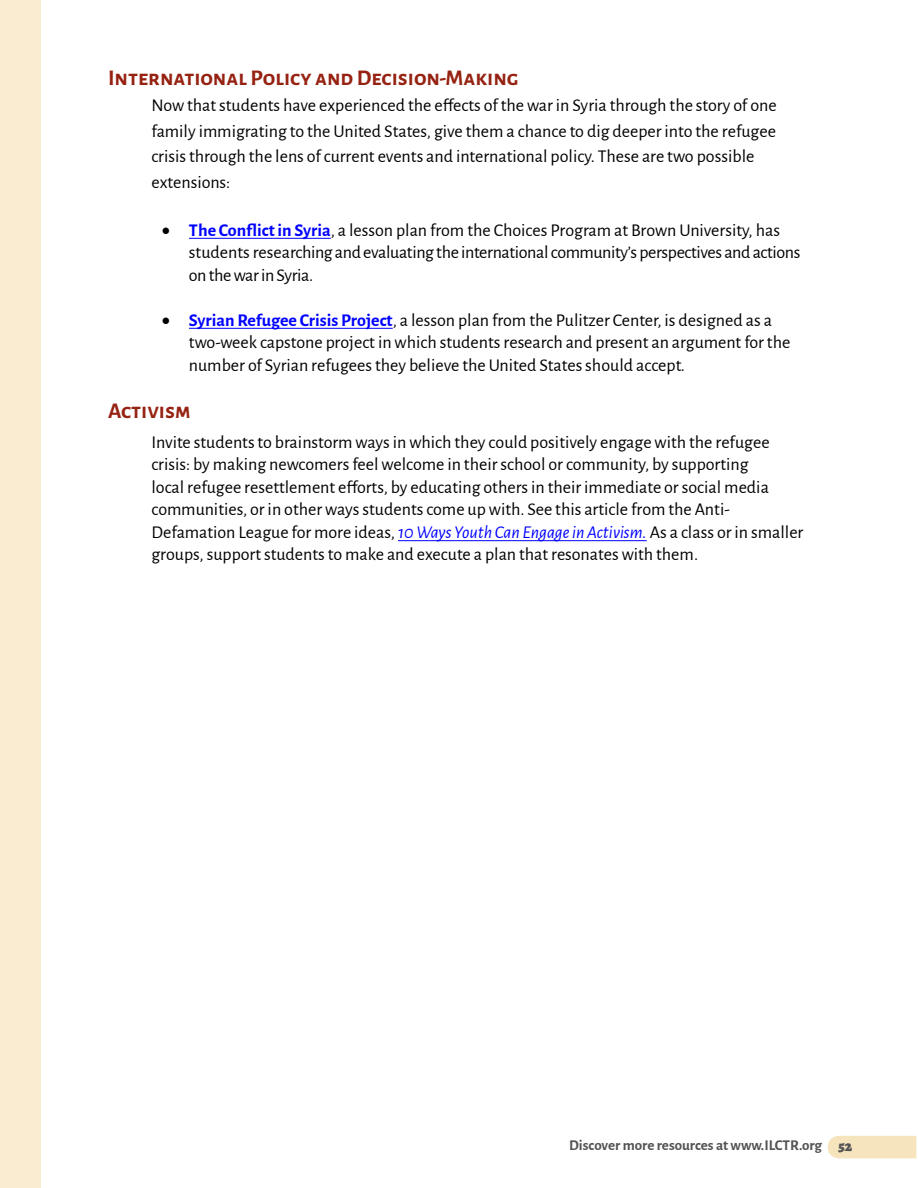
<style>
.page{position:relative;width:918px;height:1188px;background:#fff}
.page>*{position:absolute;margin:0;border:0;box-sizing:border-box;transform-origin:0 0}
.t1{font:700 22.5px "Alegreya Sans";color:#962212}
.t2{font:18px/22.5px "Alegreya Sans";color:#000}
.t3{font:18px/22.5px "Alegreya Sans";letter-spacing:-.02em;color:#000}
.t4{font:700 15px "Alegreya Sans";color:#545456}
.s1{font-weight:700;color:#00f}
.s2{font-style:italic;color:#00f}
.s3{font-family:"Alegreya";font-weight:900}
</style>
<div class="page">
<div style="left:828px;top:1136px;width:88px;height:22px;background:#f6e4bc"></div>
<hr style="left:189px;top:238px;width:142px;height:1px;background:#00f">
<hr style="left:189px;top:328px;width:204px;height:1px;background:#00f">
<hr style="left:398px;top:540px;width:249px;height:1px;background:#00f">
<div style="left:0;top:0;width:40px;height:1188px;background:#f9ecd0"></div>
<p class="t1" style="left:108px;top:62px;width:412px">International Policy and Decision-Making</p>
<p class="t2" style="left:152px;top:91px;width:627px;line-height:25.5px">Now that students have experienced the effects of the war in Syria through the story of one family immigrating to the United States, give them a chance to dig deeper into the refugee crisis through the lens of current events and international policy. These are two possible extensions:</p>
<p class="t3" style="left:189px;top:218px;width:613px;text-indent:-27px">• <span class="s1">The Conflict in Syria</span>, a lesson plan from the Choices Program at Brown University, has students researching and evaluating the international community’s perspectives and actions on the war in Syria.</p>
<p class="t2" style="left:189px;top:308px;width:603px;text-indent:-27px">• <span class="s1">Syrian Refugee Crisis Project</span>, a lesson plan from the Pulitzer Center, is designed as a two-week capstone project in which students research and present an argument for the number of Syrian refugees they believe the United States should accept.</p>
<p class="t1" style="left:108px;top:395px;width:84px">Activism</p>
<p class="t2" style="left:152px;top:430px;width:653px">Invite students to brainstorm ways in which they could positively engage with the refugee crisis: by making newcomers feel welcome in their school or community, by supporting<br>local refugee resettlement efforts, by educating others in their immediate or social media communities, or in other ways students come up with. See this article from the Anti-Defamation League for more ideas, <span class="s2">10 Ways Youth Can Engage in Activism.</span> As a class or in smaller groups, support students to make and execute a plan that resonates with them.</p>
<p class="t4" style="left:569px;top:1134px;width:285px">Discover more resources at www.ILCTR.org <span class="s3">52</span></p>
</div>
